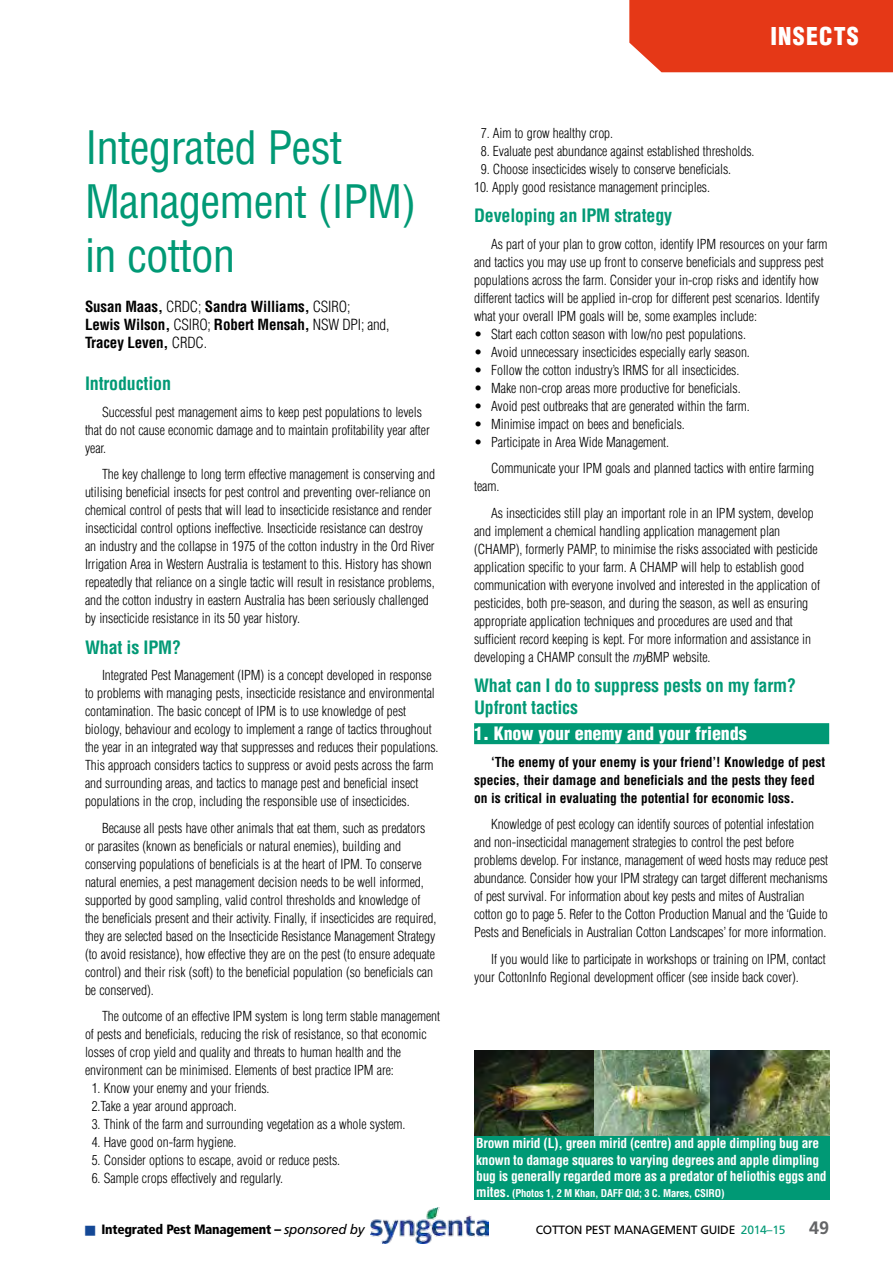
<style>
.page{position:relative;width:893px;height:1263px;background:#fff}
.page>*{position:absolute;margin:0;border:0;box-sizing:border-box;transform-origin:0 0}
.t1{font:condensed 45px/54px "Helvetica";letter-spacing:-.02em;color:#009975}
.t2{font:900 condensed 24px "Helvetica";letter-spacing:.05em;color:#fff}
.t3{font:700 condensed 18px/21.6px "Helvetica";letter-spacing:-.01em;color:#009975}
.t4{font:900 condensed 18px "Helvetica";letter-spacing:-.005em;color:#fff}
.t5{font:700 18px "Frutiger";color:#646567}
.t6{font:700 condensed 15px/18px "Helvetica";letter-spacing:-.01em;color:#000}
.t7{font:300 condensed 13.5px/18px "Helvetica";letter-spacing:-.005em;color:#000}
.t8{font:700 condensed 13.5px/16.2px "Helvetica";letter-spacing:-.02em;color:#fff}
.t9{font:700 condensed 13.5px/18px "Helvetica";letter-spacing:-.005em;color:#000}
.t10{font:900 condensed 13.5px "Frutiger";letter-spacing:-.02em;color:#000}
.t11{font:12px "Frutiger";letter-spacing:-.02em;color:#000}
.t12{font:700 condensed 10.5px "Helvetica";letter-spacing:-.02em;color:#fff}
.s1{font-weight:300}
.s2{color:#144896}
.s3{font-weight:400;font-style:italic;font-stretch:normal}
.s4{font-style:italic}
.s5{font-size:13.5px}
.s6{color:#009975}
</style>
<div class="page">
<div style="left:629px;top:0;width:264px;height:72px;background:#e53817"></div>
<div style="left:474px;top:723px;width:355px;height:21px;background:#009975"></div>
<img style="left:474px;top:1050px;width:355px;height:85px">
<div style="left:474px;top:1136px;width:355px;height:63px;background:#009975"></div>
<img style="left:371px;top:1208px;width:118px;height:35px">
<h1 class="t1" style="left:85px;top:120px;width:333px">Integrated Pest<br>Management (IPM) in cotton</h1>
<p class="t6" style="left:85px;top:297px;width:306px">Susan Maas, <span class="s1">CRDC;</span> Sandra Williams, <span class="s1">CSIRO;<br></span>Lewis Wilson, <span class="s1">CSIRO;</span> Robert Mensah, <span class="s1">NSW DPI; and,<br></span>Tracey Leven, <span class="s1">CRDC.</span></p>
<h3 class="t3" style="left:85px;top:373px;width:88px">Introduction</h3>
<p class="t7" style="left:85px;top:403px;width:346px;text-indent:17px">Successful pest management aims to keep pest populations to levels that do not cause economic damage and to maintain profitability year after year.</p>
<p class="t7" style="left:85px;top:465px;width:352px;text-indent:17px">The key challenge to long term effective management is conserving and utilising beneficial insects for pest control and preventing over-reliance on chemical control of pests that will lead to insecticide resistance and render insecticidal control options ineffective. Insecticide resistance can destroy an industry and the collapse in 1975 of the cotton industry in the Ord River Irrigation Area in Western Australia is testament to this. History has shown repeatedly that reliance on a single tactic will result in resistance problems, and the cotton industry in eastern Australia has been seriously challenged by insecticide resistance in its 50 year history.</p>
<h3 class="t3" style="left:85px;top:636px;width:98px">What is IPM?</h3>
<p class="t7" style="left:85px;top:666px;width:355px;text-indent:17px">Integrated Pest Management (IPM) is a concept developed in response to problems with managing pests, insecticide resistance and environmental contamination. The basic concept of IPM is to use knowledge of pest biology, behaviour and ecology to implement a range of tactics throughout the year in an integrated way that suppresses and reduces their populations.<br>This approach considers tactics to suppress or avoid pests across the farm and surrounding areas, and tactics to manage pest and beneficial insect populations in the crop, including the responsible use of insecticides.</p>
<p class="t7" style="left:85px;top:818px;width:353px;text-indent:17px">Because all pests have other animals that eat them, such as predators or parasites (known as beneficials or natural enemies), building and conserving populations of beneficials is at the heart of IPM. To conserve natural enemies, a pest management decision needs to be well informed, supported by good sampling, valid control thresholds and knowledge of the beneficials present and their activity. Finally, if insecticides are required, they are selected based on the Insecticide Resistance Management Strategy (to avoid resistance), how effective they are on the pest (to ensure adequate control) and their risk (soft) to the beneficial population (so beneficials can be conserved).</p>
<p class="t7" style="left:85px;top:1007px;width:357px;text-indent:17px">The outcome of an effective IPM system is long term stable management of pests and beneficials, reducing the risk of resistance, so that economic losses of crop yield and quality and threats to human health and the environment can be minimised. Elements of best practice IPM are:</p>
<p class="t7" style="left:92px;top:1079px;width:179px">1. Know your enemy and your friends.<br>2.Take a year around approach.</p>
<p class="t7" style="left:92px;top:1115px;width:315px">3. Think of the farm and surrounding vegetation as a whole system.</p>
<p class="t7" style="left:92px;top:1133px;width:146px">4. Have good on-farm hygiene.</p>
<p class="t7" style="left:92px;top:1151px;width:250px">5. Consider options to escape, avoid or reduce pests.</p>
<p class="t7" style="left:92px;top:1169px;width:193px">6. Sample crops effectively and regularly.</p>
<p class="t10" style="left:85px;top:1221px;width:281px"><span class="s2">■</span> Integrated Pest Management – <span class="s3">sponsored by</span></p>
<h2 class="t2" style="left:770px;top:21px;width:90px">INSECTS</h2>
<p class="t7" style="left:481px;top:124px;width:134px">7. Aim to grow healthy crop.</p>
<p class="t7" style="left:481px;top:142px;width:275px">8. Evaluate pest abundance against established thresholds.</p>
<p class="t7" style="left:481px;top:160px;width:252px">9. Choose insecticides wisely to conserve beneficials.</p>
<p class="t7" style="left:474px;top:178px;width:237px">10. Apply good resistance management principles.</p>
<h3 class="t3" style="left:474px;top:205px;width:199px">Developing an IPM strategy</h3>
<p class="t7" style="left:474px;top:235px;width:355px;text-indent:17px">As part of your plan to grow cotton, identify IPM resources on your farm and tactics you may use up front to conserve beneficials and suppress pest populations across the farm. Consider your in-crop risks and identify how different tactics will be applied in-crop for different pest scenarios. Identify what your overall IPM goals will be, some examples include:</p>
<p class="t7" style="left:474px;top:325px;width:273px">• Start each cotton season with low/no pest populations.</p>
<p class="t7" style="left:474px;top:343px;width:277px">• Avoid unnecessary insecticides especially early season.</p>
<p class="t7" style="left:474px;top:361px;width:267px">• Follow the cotton industry’s IRMS for all insecticides.</p>
<p class="t7" style="left:474px;top:379px;width:268px">• Make non-crop areas more productive for beneficials.</p>
<p class="t7" style="left:474px;top:397px;width:277px">• Avoid pest outbreaks that are generated within the farm.</p>
<p class="t7" style="left:474px;top:415px;width:212px">• Minimise impact on bees and beneficials.</p>
<p class="t7" style="left:491px;top:429px;width:324px;line-height:26.5px;text-indent:-17px">• Participate in Area Wide Management.<br>Communicate your IPM goals and planned tactics with entire farming</p>
<p class="t7" style="left:491px;top:473px;width:324px;line-height:26.5px;text-indent:-17px">team.<br>As insecticides still play an important role in an IPM system, develop</p>
<p class="t7" style="left:474px;top:522px;width:347px">and implement a chemical handling application management plan (CHAMP), formerly PAMP, to minimise the risks associated with pesticide application specific to your farm. A CHAMP will help to establish good communication with everyone involved and interested in the application of pesticides, both pre-season, and during the season, as well as ensuring appropriate application techniques and procedures are used and that sufficient record keeping is kept. For more information and assistance in developing a CHAMP consult the <span class="s4">my</span>BMP website.</p>
<h3 class="t3" style="left:474px;top:674px;width:323px">What can I do to suppress pests on my farm?<br>Upfront tactics</h3>
<h3 class="t4" style="left:474px;top:722px;width:274px">1. Know your enemy and your friends</h3>
<p class="t9" style="left:474px;top:753px;width:352px;text-indent:17px">‘The enemy of your enemy is your friend’! Knowledge of pest species, their damage and beneficials and the pests they feed on is critical in evaluating the potential for economic loss.</p>
<p class="t7" style="left:474px;top:815px;width:356px;text-indent:17px">Knowledge of pest ecology can identify sources of potential infestation and non-insecticidal management strategies to control the pest before problems develop. For instance, management of weed hosts may reduce pest abundance. Consider how your IPM strategy can target different mechanisms of pest survival. For information about key pests and mites of Australian cotton go to page 5. Refer to the Cotton Production Manual and the ‘Guide to Pests and Beneficials in Australian Cotton Landscapes’ for more information.</p>
<p class="t7" style="left:474px;top:950px;width:353px;text-indent:17px">If you would like to participate in workshops or training on IPM, contact your CottonInfo Regional development officer (see inside back cover).</p>
<p class="t8" style="left:476px;top:1135px;width:352px">Brown mirid (L), green mirid (centre) and apple dimpling bug are known to damage squares to varying degrees and apple dimpling bug is generally regarded more as a predator of heliothis eggs and</p>
<p class="t12" style="left:476px;top:1187px;width:250px"><span class="s5">mites.</span> (Photos 1, 2 M Khan, DAFF Qld; 3 C. Mares, CSIRO)</p>
<p class="t11" style="left:536px;top:1223px;width:251px">COTTON PEST MANAGEMENT GUIDE <span class="s6">2014–15</span></p>
<h3 class="t5" style="left:809px;top:1217px;width:21px">49</h3>
</div>
